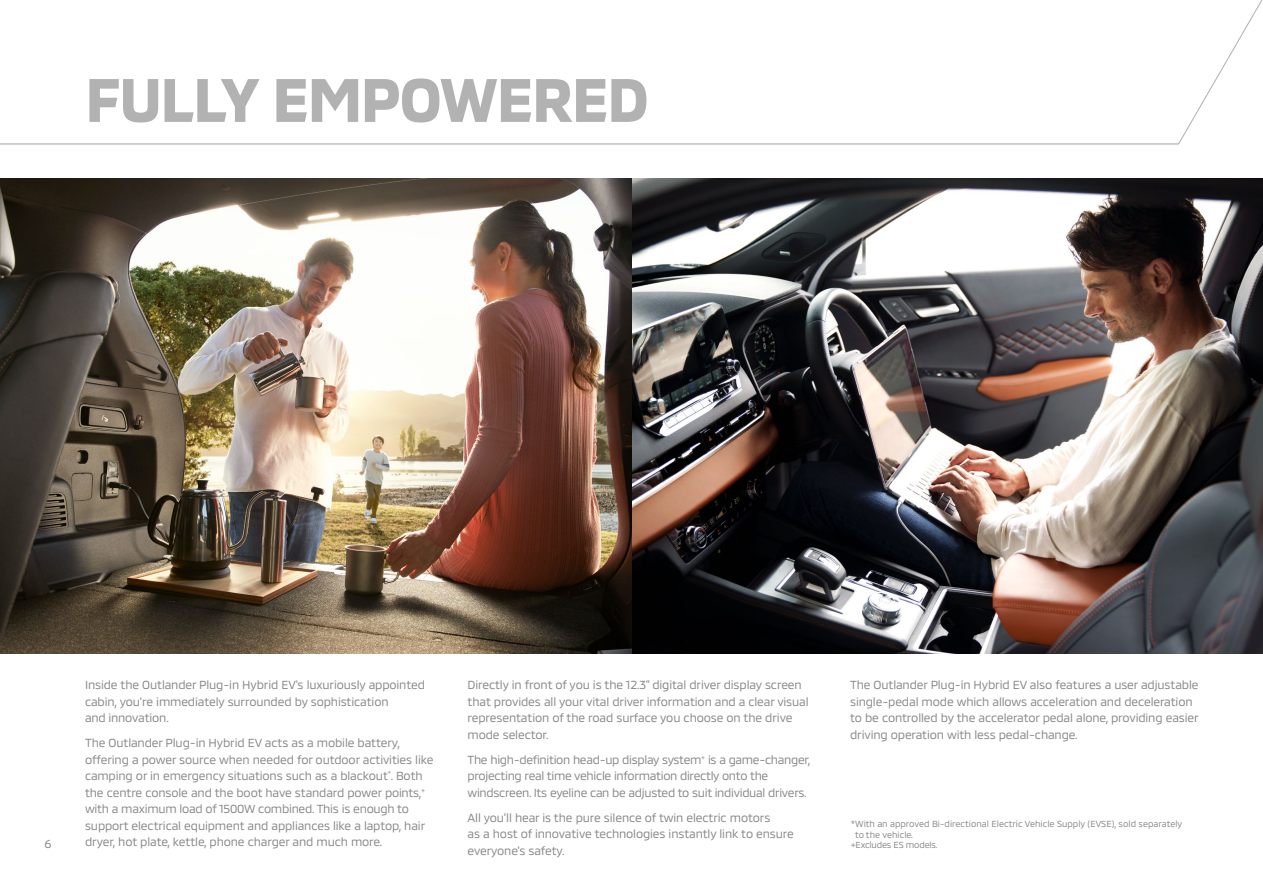
<style>
.page{position:relative;width:1263px;height:893px;background:#fff}
.page>*{position:absolute;margin:0;border:0;box-sizing:border-box;transform-origin:0 0}
.t1{font:700 63px "MMC";letter-spacing:-.035em;color:#b2b2b2}
.t2{font:12px/16.5px "MMC";letter-spacing:-.01em;color:#878786}
.t3{font:9px/10.5px "MMC";color:#878786}
.t4{font:9px "MMC";letter-spacing:-.02em;color:#878786}
</style>
<div class="page">
<svg style="left:0;top:0;width:1263px;height:145px"></svg>
<img style="left:0;top:179px;width:1263px;height:474px">
<h1 class="t1" style="left:85px;top:50px;width:566px">FULLY EMPOWERED</h1>
<p class="t2" style="left:468px;top:675px;width:343px">Directly in front of you is the 12.3” digital driver display screen that provides all your vital driver information and a clear visual representation of the road surface you choose on the drive mode selector.</p>
<p class="t2" style="left:468px;top:750px;width:344px">The high-definition head-up display system<sup>+</sup> is a game‑changer, projecting real time vehicle information directly onto the windscreen. Its eyeline can be adjusted to suit individual drivers.</p>
<p class="t2" style="left:468px;top:808px;width:328px">All you’ll hear is the pure silence of twin electric motors<br>as a host of innovative technologies instantly link to ensure everyone’s safety.</p>
<p class="t2" style="left:850px;top:675px;width:350px">The Outlander Plug-in Hybrid EV also features a user adjustable single-pedal mode which allows acceleration and deceleration to be controlled by the accelerator pedal alone, providing easier driving operation with less pedal-change.</p>
<p class="t2" style="left:85px;top:675px;width:341px">Inside the Outlander Plug-in Hybrid EV's luxuriously appointed cabin, you’re immediately surrounded by sophistication<br>and innovation.</p>
<p class="t2" style="left:85px;top:733px;width:350px">The Outlander Plug-in Hybrid EV acts as a mobile battery, offering a power source when needed for outdoor activities like camping or in emergency situations such as a blackout<sup>*</sup>. Both the centre console and the boot have standard power points,<sup>+ </sup>with a maximum load of 1500W combined. This is enough to support electrical equipment and appliances like a laptop, hair dryer, hot plate, kettle, phone charger and much more.</p>
<p class="t3" style="left:855px;top:818px;width:329px;text-indent:-4px">*With an approved Bi-directional Electric Vehicle Supply (EVSE), sold separately to the vehicle.</p>
<p class="t2" style="left:45px;top:834px;width:9px">6</p>
<p class="t4" style="left:851px;top:838px;width:88px">+Excludes ES models.</p>
</div>
